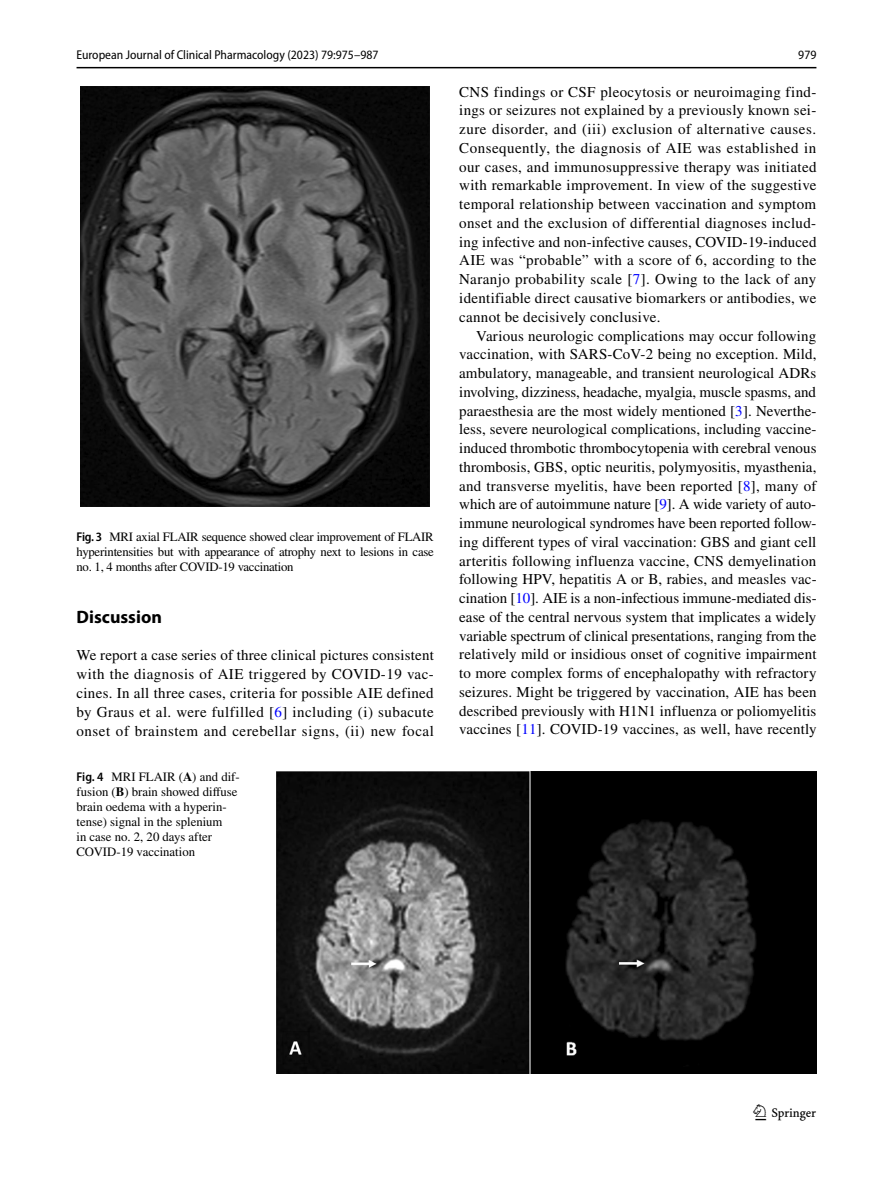
<style>
.page{position:relative;width:893px;height:1187px;background:#fff}
.page>*{position:absolute;margin:0;border:0;box-sizing:border-box;transform-origin:0 0}
.t1{font:22.5px "Springnew Regular 3";color:#000}
.t2{font:700 18px "Myriad Pro";color:#000}
.t3{font:15px/18.8px "STIX";letter-spacing:.02em;color:#000;text-align:justify}
.t4{font:12.75px/15px "STIX";color:#000;text-align:justify}
.t5{font:semi-condensed 12.75px "Myriad Pro";color:#000}
.s1{font-family:"Myriad Pro";font-weight:600;font-stretch:semi-condensed}
.s2{color:#00f}
.s3{font-weight:700}
</style>
<div class="page">
<hr style="left:77px;top:67px;width:739px;height:1px;background:#000">
<div style="left:77px;top:87px;width:357px;height:419px;background:linear-gradient(to bottom,#fff,#fff)"></div>
<img style="left:81px;top:87px;width:349px;height:419px">
<img style="left:276px;top:771px;width:540px;height:302px">
<p class="t5" style="left:77px;top:48px;width:303px">European Journal of Clinical Pharmacology (2023) 79:975–987</p>
<p class="t5" style="left:798px;top:48px;width:20px">979</p>
<p class="t4" style="left:77px;top:530px;width:359px"><span class="s1">Fig. 3</span> MRI axial FLAIR sequence showed clear improvement of FLAIR hyperintensities but with appearance of atrophy next to lesions in case no. 1, 4 months after COVID-19 vaccination</p>
<p class="t2" style="left:77px;top:605px;width:87px">Discussion</p>
<p class="t3" style="left:77px;top:647px;width:359px">We report a case series of three clinical pictures consistent with the diagnosis of AIE triggered by COVID-19 vac&shy;cines. In all three cases, criteria for possible AIE defined by Graus et al. were fulfilled [<span class="s2">6</span>] including (i) subacute onset of brainstem and cerebellar signs, (ii) new focal</p>
<p class="t4" style="left:77px;top:769px;width:165px;text-align:left"><span class="s1">Fig. 4</span> MRI FLAIR (<span class="s3">A</span>) and dif&shy;fusion (<span class="s3">B</span>) brain showed diffuse brain oedema with a hyperin&shy;tense) signal in the splenium<br>in case no. 2, 20 days after<br>COVID-19 vaccination</p>
<p class="t3" style="left:459px;top:83px;width:359px">CNS findings or CSF pleocytosis or neuroimaging find&shy;ings or seizures not explained by a previously known sei&shy;zure disorder, and (iii) exclusion of alternative causes.<br>Consequently, the diagnosis of AIE was established in our cases, and immunosuppressive therapy was initiated with remarkable improvement. In view of the suggestive temporal relationship between vaccination and symptom onset and the exclusion of differential diagnoses includ&shy;ing infective and non-infective causes, COVID-19-induced AIE was “probable” with a score of 6, according to the Naranjo probability scale [<span class="s2">7</span>]. Owing to the lack of any identifiable direct causative biomarkers or antibodies, we cannot be decisively conclusive.</p>
<p class="t3" style="left:459px;top:327px;width:359px;text-indent:17px">Various neurologic complications may occur following vaccination, with SARS-CoV-2 being no exception. Mild, ambulatory, manageable, and transient neurological ADRs involving, dizziness, headache, myalgia, muscle spasms, and paraesthesia are the most widely mentioned [<span class="s2">3</span>]. Neverthe&shy;less, severe neurological complications, including vaccine&shy;induced thrombotic thrombocytopenia with cerebral venous thrombosis, GBS, optic neuritis, polymyositis, myasthenia, and transverse myelitis, have been reported [<span class="s2">8</span>], many of which are of autoimmune nature [<span class="s2">9</span>]. A wide variety of auto&shy;immune neurological syndromes have been reported follow&shy;ing different types of viral vaccination: GBS and giant cell arteritis following influenza vaccine, CNS demyelination following HPV, hepatitis A or B, rabies, and measles vac&shy;cination [<span class="s2">10</span>]. AIE is a non-infectious immune-mediated dis&shy;ease of the central nervous system that implicates a widely variable spectrum of clinical presentations, ranging from the relatively mild or insidious onset of cognitive impairment to more complex forms of encephalopathy with refractory seizures. Might be triggered by vaccination, AIE has been described previously with H1N1 influenza or poliomyelitis vaccines [<span class="s2">11</span>]. COVID-19 vaccines, as well, have recently</p>
<h1 class="t1" style="left:755px;top:1104px;width:62px">1 3</h1>
</div>
